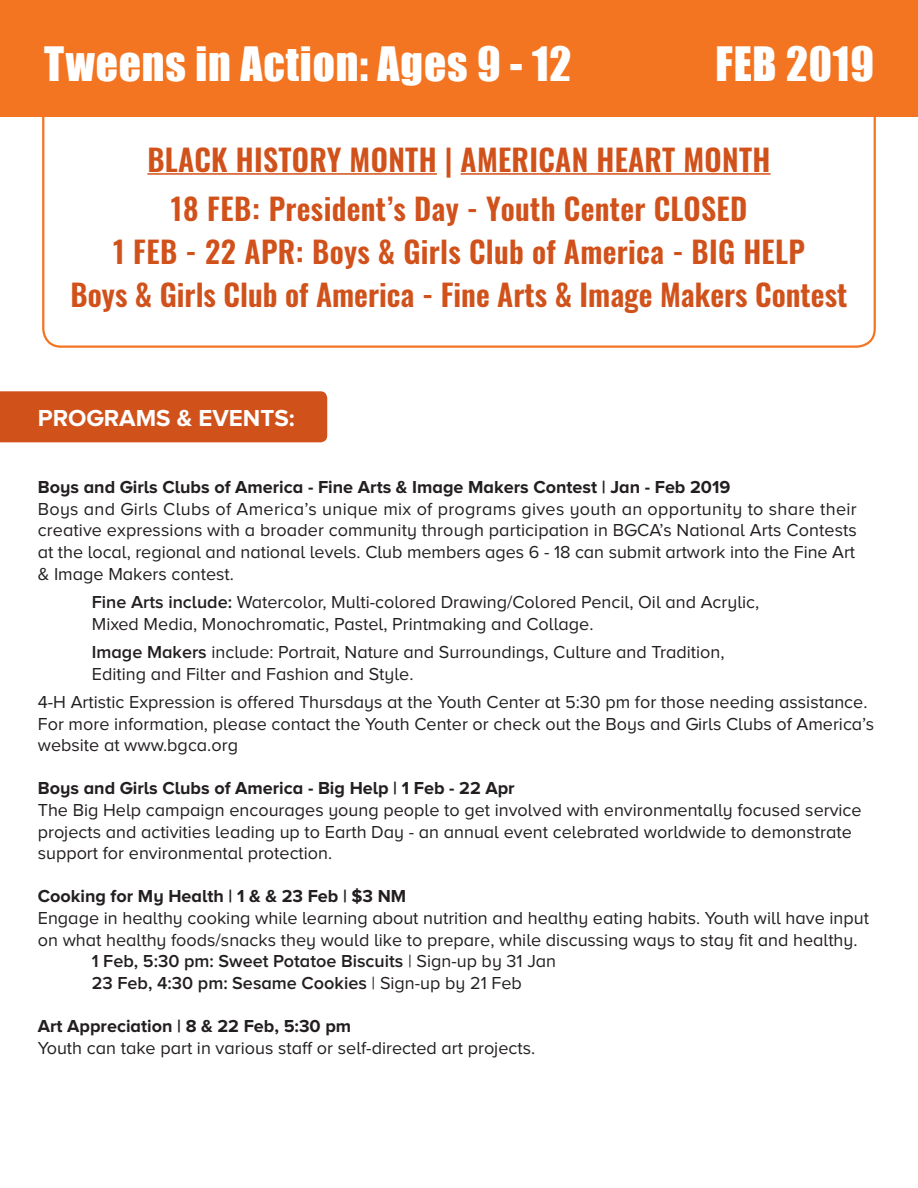
<style>
.page{position:relative;width:918px;height:1188px;background:#fff}
.page>*{position:absolute;margin:0;border:0;box-sizing:border-box;transform-origin:0 0}
.t1{font:43.5px "Impact";letter-spacing:.02em;color:#fff}
.t2{font:600 30px "Oswald";letter-spacing:.01em;color:#d1511b}
.t3{font:700 24px "Proxima Nova A";color:#fff}
.t4{font:18px/21.6px "Proxima Nova A";color:#231f20}
.t5{font:700 18px "Proxima Nova A";color:#231f20}
.t6{font:600 18px "Proxima Nova A";color:#231f20}
.s1{font-weight:600}
.s2{font-weight:400}
</style>
<div class="page">
<div style="left:0;top:391px;width:327px;height:51px;background:#d1511b"></div>
<div style="left:0;top:0;width:918px;height:117px;background:#f47521"></div>
<hr style="left:147px;top:173px;width:290px;height:2px;background:#d1511b">
<hr style="left:461px;top:173px;width:310px;height:2px;background:#d1511b">
<p class="t1" style="left:44px;top:30px;width:529px">Tweens in Action: Ages 9 - 12</p>
<p class="t1" style="left:716px;top:30px;width:160px">FEB 2019</p>
<p class="t2" style="left:147px;top:144px;width:625px">BLACK HISTORY MONTH | AMERICAN HEART MONTH</p>
<p class="t2" style="left:171px;top:193px;width:578px">18 FEB: President’s Day - Youth Center CLOSED</p>
<p class="t2" style="left:113px;top:236px;width:693px">1 FEB - 22 APR: Boys &amp; Girls Club of America - BIG HELP</p>
<p class="t2" style="left:71px;top:279px;width:778px">Boys &amp; Girls Club of America - Fine Arts &amp; Image Makers Contest</p>
<p class="t3" style="left:38px;top:405px;width:258px">PROGRAMS &amp; EVENTS:</p>
<p class="t5" style="left:38px;top:477px;width:694px">Boys and Girls Clubs of America - Fine Arts &amp; Image Makers Contest | Jan - Feb 2019</p>
<p class="t4" style="left:38px;top:498px;width:821px;text-align:justify">Boys and Girls Clubs of America’s unique mix of programs gives youth an opportunity to share their creative expressions with a broader community through participation in BGCA’s National Arts Contests at the local, regional and national levels. Club members ages 6 - 18 can submit artwork into the Fine Art &amp; Image Makers contest.</p>
<p class="t4" style="left:92px;top:591px;width:669px"><span class="s1">Fine Arts include:</span> Watercolor, Multi-colored Drawing/Colored Pencil, Oil and Acrylic,</p>
<p class="t4" style="left:92px;top:613px;width:503px">Mixed Media, Monochromatic, Pastel, Printmaking and Collage.</p>
<p class="t4" style="left:92px;top:641px;width:634px"><span class="s1">Image Makers</span> include: Portrait, Nature and Surroundings, Culture and Tradition,</p>
<p class="t4" style="left:92px;top:663px;width:323px">Editing and Filter and Fashion and Style.</p>
<p class="t4" style="left:38px;top:691px;width:838px">4-H Artistic Expression is offered Thursdays at the Youth Center at 5:30 pm for those needing assistance.<br>For more information, please contact the Youth Center or check out the Boys and Girls Clubs of America’s website at www.bgca.org</p>
<p class="t5" style="left:38px;top:778px;width:478px">Boys and Girls Clubs of America - Big Help | 1 Feb - 22 Apr</p>
<p class="t4" style="left:38px;top:799px;width:825px">The Big Help campaign encourages young people to get involved with environmentally focused service projects and activities leading up to Earth Day - an annual event celebrated worldwide to demonstrate support for environmental protection.</p>
<p class="t5" style="left:38px;top:886px;width:370px">Cooking for My Health | 1 &amp; &amp; 23 Feb | $3 NM</p>
<p class="t4" style="left:38px;top:907px;width:833px">Engage in healthy cooking while learning about nutrition and healthy eating habits. Youth will have input</p>
<p class="t4" style="left:38px;top:928px;width:821px">on what healthy foods/snacks they would like to prepare, while discussing ways to stay fit and healthy.</p>
<p class="t6" style="left:92px;top:951px;width:466px">1 Feb, 5:30 pm: Sweet Potatoe Biscuits <span class="s2">| Sign-up by 31 Jan</span></p>
<p class="t6" style="left:92px;top:973px;width:432px">23 Feb, 4:30 pm: Sesame Cookies <span class="s2">| Sign-up by 21 Feb</span></p>
<p class="t5" style="left:38px;top:1016px;width:315px">Art Appreciation | 8 &amp; 22 Feb, 5:30 pm</p>
<p class="t4" style="left:38px;top:1036px;width:499px">Youth can take part in various staff or self-directed art projects.</p>
</div>
